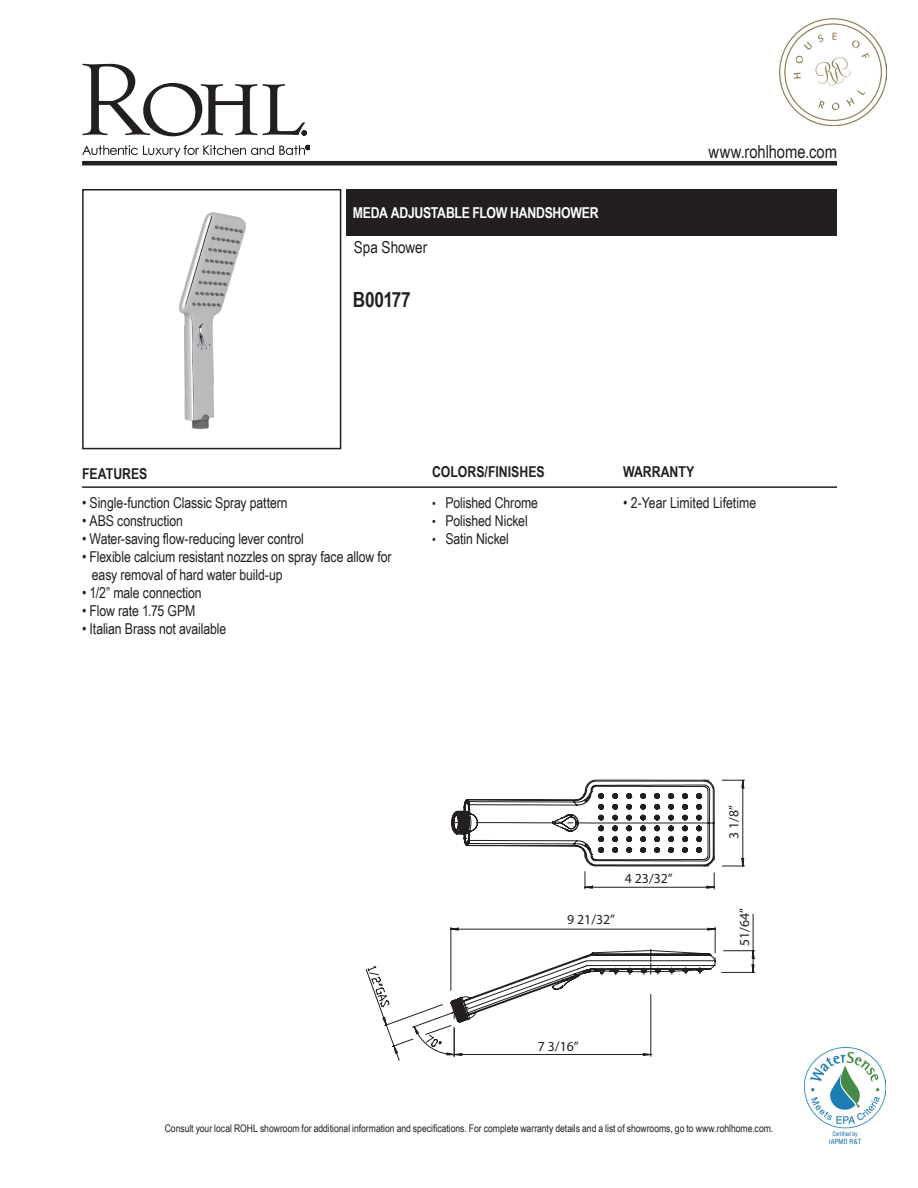
<style>
.page{position:relative;width:918px;height:1188px;background:#fff}
.page>*{position:absolute;margin:0;border:0;box-sizing:border-box;transform-origin:0 0}
.Product_Info_Nest{font:700 21px "Arial Narrow";letter-spacing:-.01em;color:#231f20}
.t1{font:18px "Arial Narrow";letter-spacing:-.005em;color:#231f20}
.t2{font:16.5px "Arial Narrow";color:#231f20}
.Paragraph_Style_1{font:15px "Arial Narrow";letter-spacing:-.005em;color:#231f20}
.t3{font:700 15px "Arial Narrow";color:#231f20}
.Product_Title_Bar{font:700 15px "Arial Narrow";letter-spacing:-.02em;color:#fff}
.t4{font:13.8px "Myriad Pro";color:#231f20}
.t5{font:10.5px "Arial Narrow";color:#231f20}
.s1{font-size:12.75px}
</style>
<div class="page">
<svg style="left:82px;top:64px;width:175px;height:72px"></svg>
<svg style="left:263px;top:84px;width:44px;height:51px"></svg>
<svg style="left:82px;top:145px;width:228px;height:12px"></svg>
<hr style="left:82px;top:161px;width:755px;height:4px;background:#231f20">
<hr style="left:82px;top:486px;width:755px;height:2px;background:#231f20">
<div style="left:346px;top:189px;width:491px;height:46px;background:#231f20"></div>
<img style="left:179px;top:212px;width:67px;height:218px">
<div style="left:82px;top:189px;width:259px;height:260px;border:2px solid #231f20"></div>
<svg style="left:451px;top:779px;width:294px;height:111px"></svg>
<svg style="left:366px;top:914px;width:389px;height:146px"></svg>
<svg style="left:371px;top:954px;width:345px;height:103px"></svg>
<img style="left:779px;top:19px;width:107px;height:107px">
<img style="left:804px;top:1048px;width:81px;height:95px">
<p class="t3" style="left:82px;top:462px;width:67px">FEATURES</p>
<p class="Product_Title_Bar" style="left:353px;top:201px;width:247px">MEDA ADJUSTABLE FLOW HANDSHOWER</p>
<p class="t2" style="left:354px;top:235px;width:75px">Spa Shower</p>
<p class="Product_Info_Nest" style="left:353px;top:284px;width:59px">B00177</p>
<p class="t1" style="left:709px;top:138px;width:130px">www.rohlhome.com</p>
<p class="t3" style="left:432px;top:460px;width:114px">COLORS/FINISHES</p>
<p class="t3" style="left:623px;top:460px;width:73px">WARRANTY</p>
<p class="Paragraph_Style_1" style="left:82px;top:492px;width:207px">• Single-function Classic Spray pattern</p>
<p class="Paragraph_Style_1" style="left:82px;top:510px;width:102px">• ABS construction</p>
<p class="Paragraph_Style_1" style="left:82px;top:528px;width:223px">• Water-saving flow-reducing lever control</p>
<p class="Paragraph_Style_1" style="left:82px;top:546px;width:311px">• Flexible calcium resistant nozzles on spray face allow for</p>
<p class="Paragraph_Style_1" style="left:92px;top:564px;width:192px">easy removal of hard water build-up</p>
<p class="Paragraph_Style_1" style="left:82px;top:582px;width:121px">• 1/2” male connection</p>
<p class="Paragraph_Style_1" style="left:82px;top:600px;width:115px">• Flow rate 1.75 GPM</p>
<p class="Paragraph_Style_1" style="left:82px;top:618px;width:146px">• Italian Brass not available</p>
<p class="Paragraph_Style_1" style="left:432px;top:492px;width:108px"><span class="s1">•</span> Polished Chrome</p>
<p class="Paragraph_Style_1" style="left:432px;top:510px;width:97px"><span class="s1">•</span> Polished Nickel</p>
<p class="Paragraph_Style_1" style="left:432px;top:528px;width:79px"><span class="s1">•</span> Satin Nickel</p>
<p class="Paragraph_Style_1" style="left:623px;top:492px;width:135px">• 2-Year Limited Lifetime</p>
<p class="t4" style="left:625px;top:870px;width:49px">4 23/32”</p>
<p class="t4" style="left:567px;top:911px;width:49px">9 21/32”</p>
<p class="t4" style="left:538px;top:1038px;width:42px">7 3/16”</p>
<p class="t4" style="left:726px;top:839px;width:35px;rotate:-90deg">3 1/8”</p>
<p class="t4" style="left:736px;top:946px;width:39px;rotate:-90deg">51/64”</p>
<p class="t5" style="left:165px;top:1121px;width:610px">Consult your local ROHL showroom for additional information and specifications. For complete warranty details and a list of showrooms, go to www.rohlhome.com.</p>
</div>
